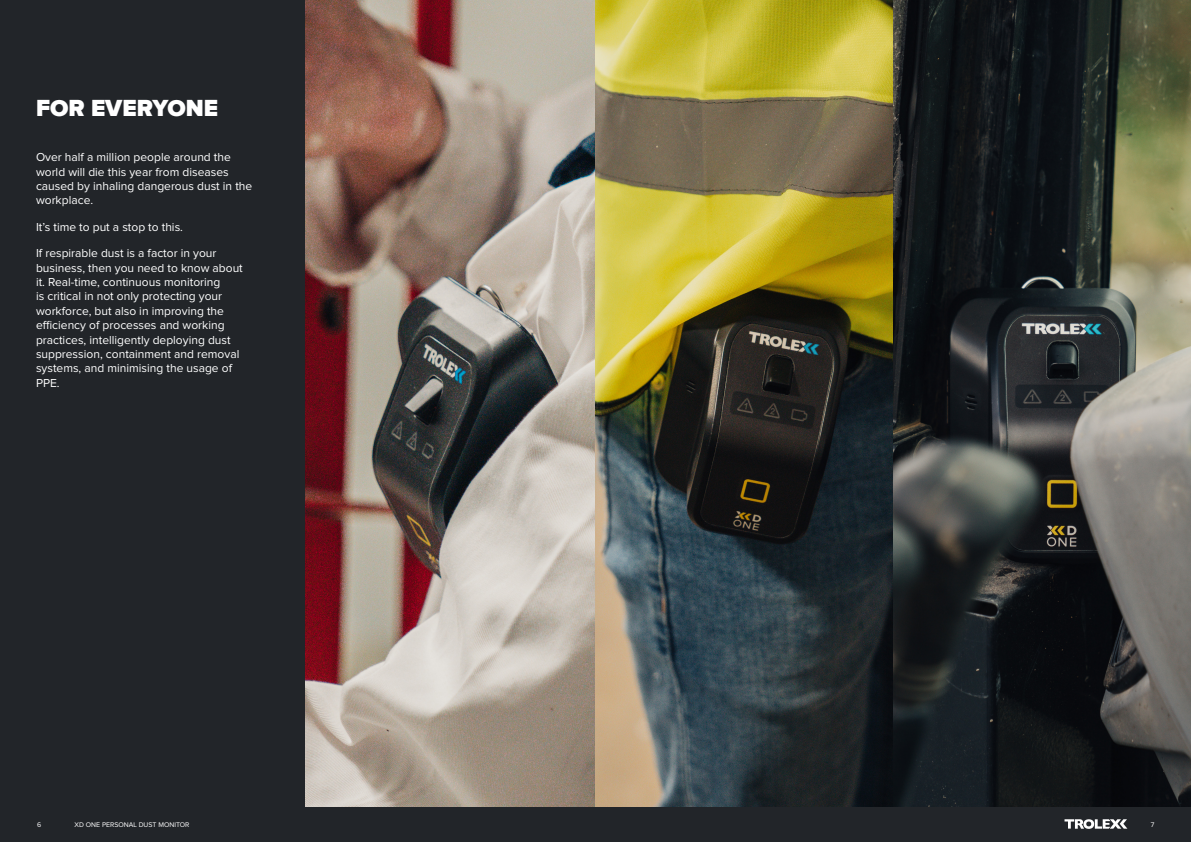
<style>
.page{position:relative;width:1191px;height:842px;background:#fff}
.page>*{position:absolute;margin:0;border:0;box-sizing:border-box;transform-origin:0 0}
.PAGE_HEADING{font:900 24px "Proxima Nova";color:#fff}
.Body{font:12px/14.4px "Proxima Nova";color:#fff}
.t1{font:7px "Proxima Nova";color:#fff}
</style>
<div class="page">
<div style="left:0;top:0;width:305px;height:811px;background:#222529"></div>
<img style="left:305px;top:0;width:290px;height:806px">
<img style="left:595px;top:0;width:596px;height:806px">
<div style="left:0;top:806px;width:1191px;height:36px;background:#222529"></div>
<svg style="left:1064px;top:819px;width:63px;height:10px"></svg>
<p class="PAGE_HEADING" style="left:36px;top:94px;width:184px">FOR EVERYONE</p>
<p class="Body" style="left:36px;top:150px;width:218px">Over half a million people around the world will die this year from diseases caused by inhaling dangerous dust in the workplace.</p>
<p class="Body" style="left:36px;top:220px;width:148px">It’s time to put a stop to this.</p>
<p class="Body" style="left:36px;top:246px;width:208px">If respirable dust is a factor in your business, then you need to know about it. Real-time, continuous monitoring<br>is critical in not only protecting your workforce, but also in improving the efficiency of processes and working practices, intelligently deploying dust suppression, containment and removal systems, and minimising the usage of PPE.</p>
<p class="t1" style="left:37px;top:821px;width:6px">6</p>
<p class="t1" style="left:75px;top:821px;width:116px">XD ONE PERSONAL DUST MONITOR</p>
<p class="t1" style="left:1150px;top:821px;width:5px">7</p>
</div>
